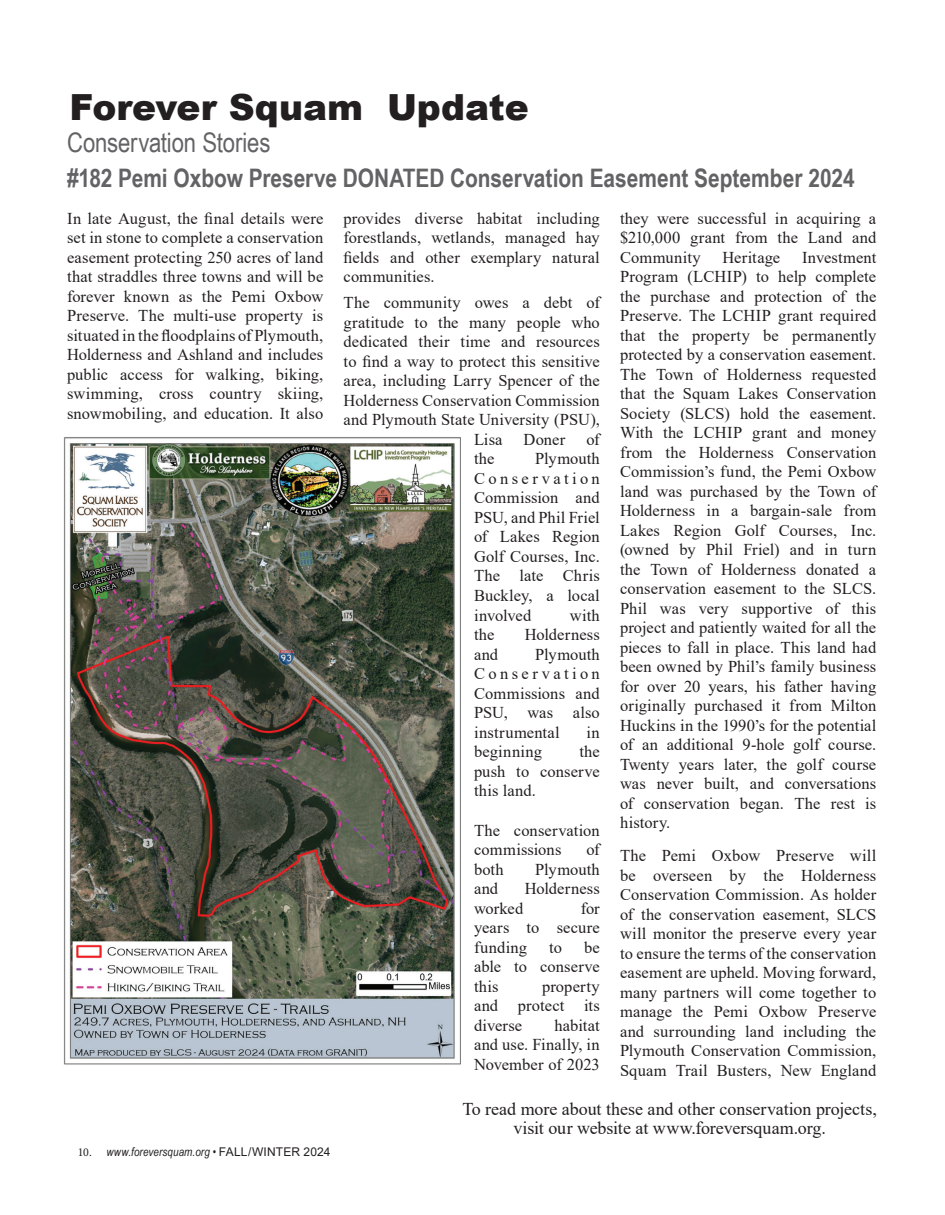
<style>
.page{position:relative;width:945px;height:1215px;background:#fff}
.page>*{position:absolute;margin:0;border:0;box-sizing:border-box;transform-origin:0 0}
.t1{font:900 36px "Arial";color:#231f20}
.t2{font:27px "Arial Narrow";letter-spacing:-.005em;color:#636366}
.t3{font:700 25.5px "Arial Narrow";color:#636366}
.t4{font:18px/19.5px "Times New Roman";letter-spacing:-.005em;color:#231f20;text-align:center}
.t5{font:16.5px/19.5px "Times New Roman";letter-spacing:.005em;color:#231f20;text-align:justify}
.t6{font:italic 12px "Arial Narrow";letter-spacing:.01em;color:#231f20}
.s1{font-family:"Minion Pro";font-style:normal}
.s2{font-family:"Arial";font-style:normal}
</style>
<div class="page">
<img style="left:64px;top:437px;width:397px;height:628px">
<h1 class="t1" style="left:69px;top:81px;width:461px">Forever Squam Update</h1>
<h2 class="t2" style="left:67px;top:123px;width:205px">Conservation Stories</h2>
<h3 class="t3" style="left:67px;top:158px;width:789px">#182 Pemi Oxbow Preserve DONATED Conservation Easement September 2024</h3>
<p class="t5" style="left:67px;top:208px;width:258px">In late August, the final details were set in stone to complete a conservation easement protecting 250 acres of land that straddles three towns and will be forever known as the Pemi Oxbow Preserve. The multi-use property is situated in the floodplains of Plymouth, Holderness and Ashland and includes public access for walking, biking, swimming, cross country skiing, snowmobiling, and education. It also</p>
<p class="t5" style="left:344px;top:208px;width:258px">provides diverse habitat including forestlands, wetlands, managed hay fields and other exemplary natural communities.</p>
<p class="t5" style="left:620px;top:208px;width:258px">they were successful in acquiring a $210,000 grant from the Land and Community</p>
<p class="t5" style="left:723px;top:247px;width:59px">Heritage</p>
<p class="t5" style="left:620px;top:247px;width:258px;text-indent:182px">Investment Program (LCHIP) to help complete the purchase and protection of the Preserve. The LCHIP grant required that the property be permanently protected by a conservation easement.<br>The Town of Holderness requested that the Squam Lakes Conservation Society (SLCS) hold the easement.<br>With the LCHIP grant and money from the Holderness Conservation Commission’s fund, the Pemi Oxbow land was purchased by the Town of Holderness in a bargain-sale from Lakes Region Golf Courses, Inc. (owned by Phil Friel) and in turn the Town of Holderness donated a conservation easement to the SLCS.<br>Phil was very supportive of this project and patiently waited for all the pieces to fall in place. This land had been owned by Phil’s family business for over 20 years, his father having originally purchased it from Milton Huckins in the 1990’s for the potential of an additional 9-hole golf course.<br>Twenty years later, the golf course was never built, and conversations of conservation began. The rest is history.</p>
<p class="t5" style="left:620px;top:846px;width:258px">The Pemi Oxbow Preserve will be overseen by the Holderness Conservation Commission. As holder of the conservation easement, SLCS will monitor the preserve every year to ensure the terms of the conservation easement are upheld. Moving forward, many partners will come together to manage the Pemi Oxbow Preserve and surrounding land including the Plymouth Conservation Commission, Squam Trail Busters, New England</p>
<p class="t5" style="left:344px;top:293px;width:258px">The community owes a debt of</p>
<p class="t5" style="left:344px;top:312px;width:258px">gratitude to the many people who</p>
<p class="t5" style="left:344px;top:332px;width:258px">dedicated their time and resources</p>
<p class="t5" style="left:344px;top:351px;width:258px">to find a way to protect this sensitive</p>
<p class="t5" style="left:344px;top:371px;width:258px">area, including Larry Spencer of the</p>
<p class="t5" style="left:344px;top:390px;width:258px">Holderness Conservation Commission</p>
<p class="t5" style="left:344px;top:410px;width:258px">and Plymouth State University (PSU),</p>
<p class="t5" style="left:474px;top:429px;width:30px">Lisa</p>
<p class="t5" style="left:524px;top:429px;width:43px">Doner</p>
<p class="t5" style="left:586px;top:429px;width:15px">of</p>
<p class="t5" style="left:474px;top:449px;width:22px">the</p>
<p class="t5" style="left:474px;top:449px;width:127px;text-indent:61px">Plymouth Conservation Commission and PSU, and Phil Friel of Lakes Region Golf Courses, Inc.<br>The late Chris Buckley, a local involved</p>
<p class="t5" style="left:570px;top:605px;width:31px">with</p>
<p class="t5" style="left:474px;top:624px;width:22px">the</p>
<p class="t5" style="left:525px;top:624px;width:77px">Holderness</p>
<p class="t5" style="left:474px;top:644px;width:26px">and</p>
<p class="t5" style="left:474px;top:644px;width:127px;text-indent:61px">Plymouth Conservation Commissions and PSU, was also instrumental</p>
<p class="t5" style="left:587px;top:722px;width:15px">in</p>
<p class="t5" style="left:474px;top:741px;width:127px;text-indent:105px">the push to conserve this land.</p>
<p class="t5" style="left:474px;top:820px;width:127px">The conservation commissions</p>
<p class="t5" style="left:474px;top:741px;width:70px">beginning</p>
<p class="t5" style="left:586px;top:839px;width:15px">of</p>
<p class="t5" style="left:474px;top:859px;width:31px">both</p>
<p class="t5" style="left:535px;top:859px;width:66px">Plymouth</p>
<p class="t5" style="left:474px;top:878px;width:26px">and</p>
<p class="t5" style="left:525px;top:878px;width:77px">Holderness</p>
<p class="t5" style="left:474px;top:898px;width:51px">worked</p>
<p class="t5" style="left:474px;top:898px;width:127px;text-indent:107px">for years to secure funding</p>
<p class="t5" style="left:474px;top:937px;width:127px;text-indent:110px">be able to conserve this</p>
<p class="t5" style="left:549px;top:937px;width:15px">to</p>
<p class="t5" style="left:474px;top:976px;width:127px;text-indent:68px">property and protect its diverse</p>
<p class="t5" style="left:474px;top:1015px;width:127px;text-indent:80px">habitat and use. Finally, in November of 2023</p>
<p class="t6" style="left:78px;top:1144px;width:254px"><span class="s1">10.</span> www.foreversquam.org • <span class="s2">FALL/WINTER 2024</span></p>
<p class="t4" style="left:462px;top:1099px;width:416px">To read more about these and other conservation projects, visit our website at www.foreversquam.org.</p>
</div>
